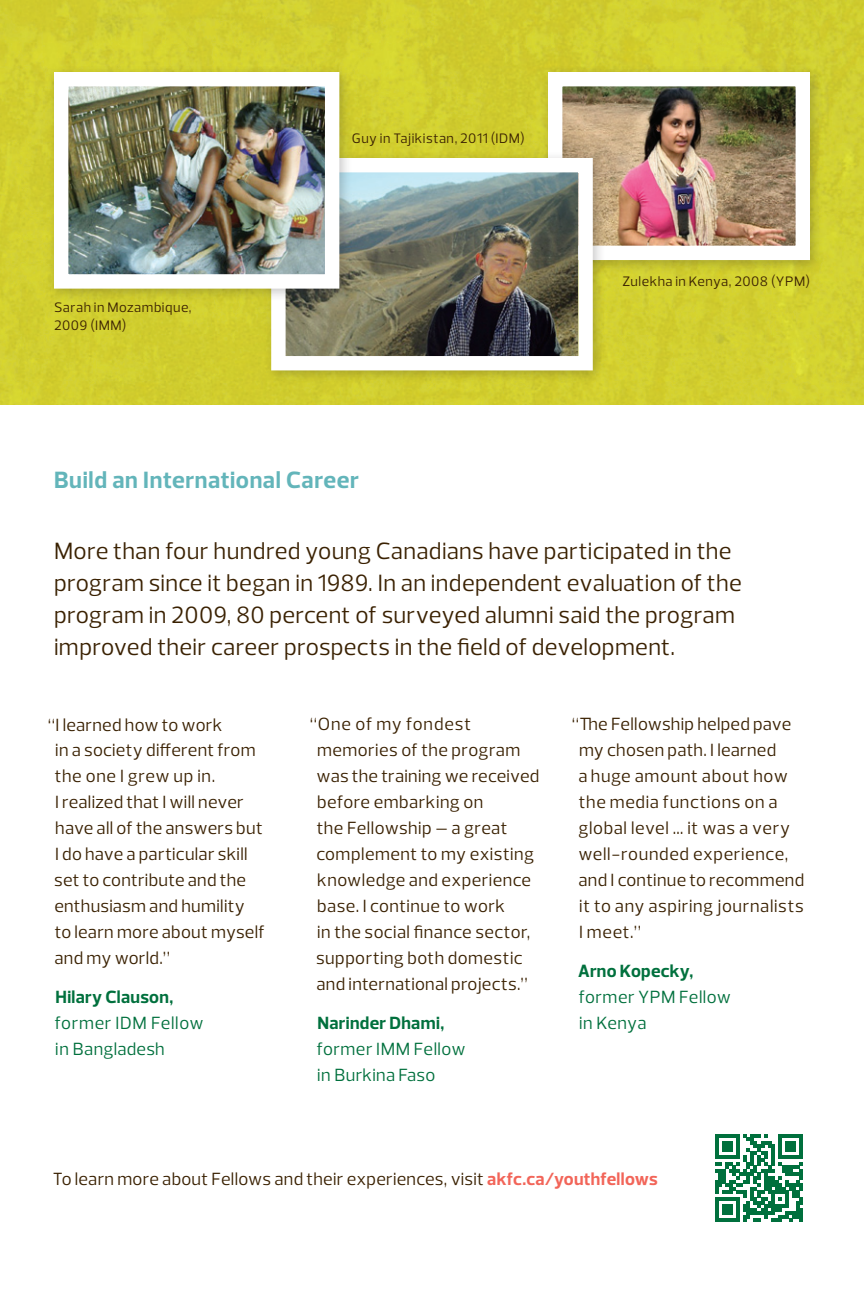
<style>
.page{position:relative;width:864px;height:1296px;background:#fff}
.page>*{position:absolute;margin:0;border:0;box-sizing:border-box;transform-origin:0 0}
.t1{font:24px/32px "Prelo";letter-spacing:.01em;color:#3a2102}
.t2{font:700 24px "Prelo";letter-spacing:.03em;color:#63b5ba}
.t3{font:18px/26px "Prelo";letter-spacing:.02em;color:#3a2102}
.t4{font:18px/26px "Prelo";letter-spacing:.02em;color:#00703d}
.t5{font:700 18px "Prelo";letter-spacing:.02em;color:#00703d}
.t6{font:14px/18px "Prelo";letter-spacing:.035em;color:#3a2102}
.s1{font-weight:700;color:#f26559}
</style>
<div class="page">
<div style="left:0;top:0;width:864px;height:405px;background:#d1cf2f"></div>
<svg style="left:715px;top:1134px;width:88px;height:88px"></svg>
<div style="left:540px;top:64px;width:284px;height:210px;background:#cecc30"></div>
<img style="left:543px;top:65px;width:274px;height:202px">
<div style="left:263px;top:150px;width:344px;height:234px;background:#231f20;opacity:.25"></div>
<img style="left:264px;top:151px;width:336px;height:227px">
<div style="left:46px;top:64px;width:307px;height:238px;background:#231f20;opacity:.25"></div>
<img style="left:47px;top:65px;width:300px;height:231px">
<p class="t6" style="left:54px;top:298px;width:139px">Sarah in Mozambique,<br>2009 (IMM)</p>
<p class="t6" style="left:352px;top:129px;width:174px">Guy in Tajikistan, 2011 (IDM)</p>
<h1 class="t2" style="left:54px;top:465px;width:307px">Build an International Career</h1>
<p class="t6" style="left:622px;top:272px;width:189px">Zulekha in Kenya, 2008 (YPM)</p>
<p class="t1" style="left:54px;top:535px;width:689px">More than four hundred young Canadians have participated in the program since it began in 1989. In an independent evaluation of the program in 2009, 80 percent of surveyed alumni said the program improved their career prospects in the field of development.</p>
<p class="t3" style="left:54px;top:712px;width:212px;text-indent:-6px">“I learned how to work<br>in a society different from the one I grew up in.<br>I realized that I will never have all of the answers but<br>I do have a particular skill set to contribute and the enthusiasm and humility to learn more about myself and my world.”</p>
<p class="t5" style="left:55px;top:986px;width:119px">Hilary Clauson,</p>
<p class="t4" style="left:55px;top:1010px;width:150px">former IDM Fellow in Bangladesh</p>
<p class="t3" style="left:316px;top:711px;width:225px;text-indent:-7px">“One of my fondest memories of the program was the training we received before embarking on<br>the Fellowship – a great complement to my existing knowledge and experience base. I continue to work<br>in the social finance sector, supporting both domestic and international projects.”</p>
<p class="t5" style="left:317px;top:1012px;width:128px">Narinder Dhami,</p>
<p class="t4" style="left:317px;top:1036px;width:150px">former IMM Fellow in Burkina Faso</p>
<p class="t3" style="left:578px;top:711px;width:227px;text-indent:-7px">“The Fellowship helped pave my chosen path. I learned<br>a huge amount about how the media functions on a global level … it was a very well-rounded experience, and I continue to recommend it to any aspiring journalists<br>I meet.”</p>
<p class="t5" style="left:578px;top:960px;width:117px">Arno Kopecky,</p>
<p class="t4" style="left:579px;top:984px;width:154px">former YPM Fellow in Kenya</p>
<p class="t3" style="left:53px;top:1166px;width:606px">To learn more about Fellows and their experiences, visit <span class="s1">akfc.ca/youthfellows</span></p>
</div>
